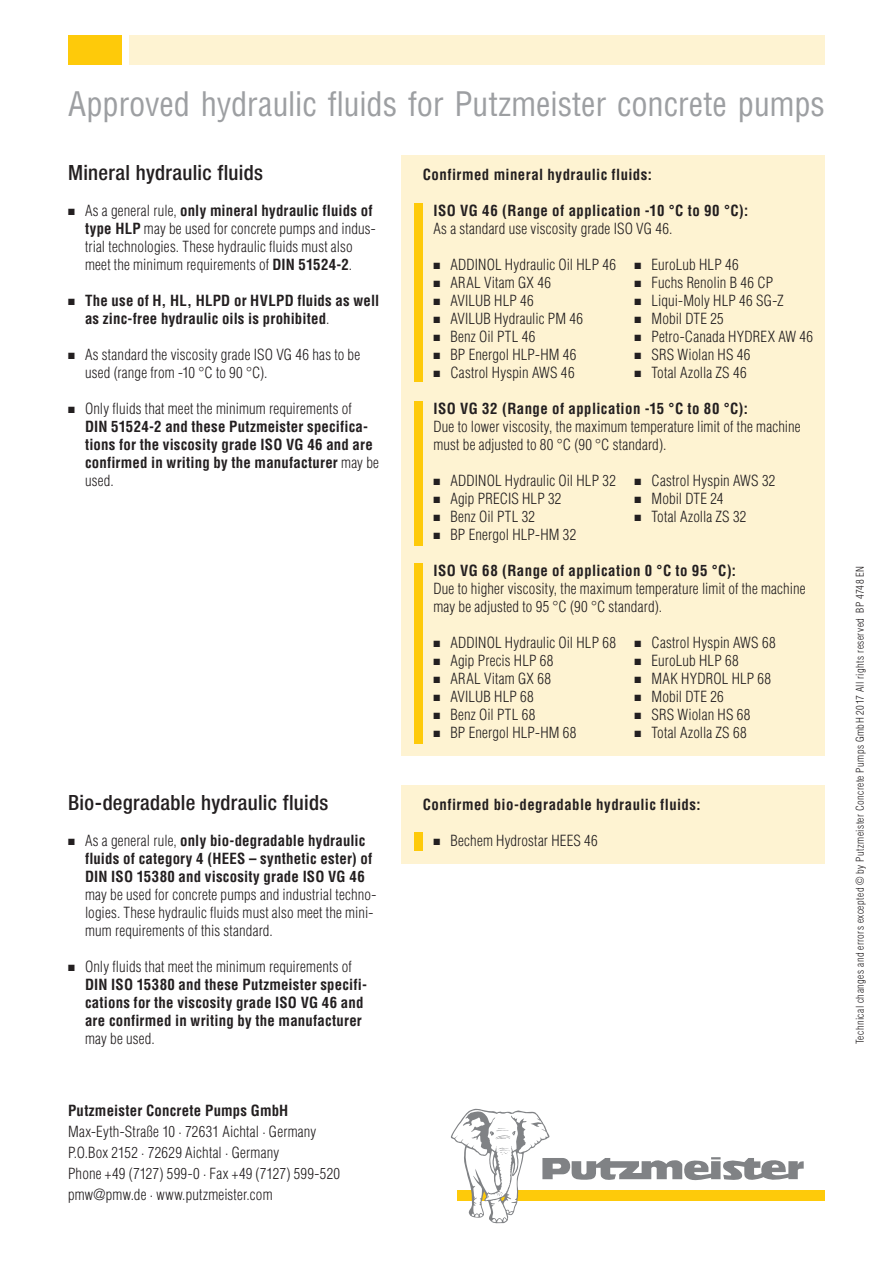
<style>
.page{position:relative;width:893px;height:1263px;background:#fff}
.page>*{position:absolute;margin:0;border:0;box-sizing:border-box;transform-origin:0 0}
.Headline_grau{font:condensed 33px "Helvetica LT Std";letter-spacing:-.005em;color:#9d9fa2}
.Subline_Auf_einen_B{font:500 condensed 21px "Helvetica Neue LT Pro";letter-spacing:.015em;color:#231f20}
.Copytext{font:300 condensed 15px/18px "Helvetica LT Std";letter-spacing:.01em;color:#231f20}
.Auf_einen_Blick{font:700 condensed 15px/18px "Helvetica LT Std";letter-spacing:.015em;color:#231f20}
.Copytext-2{font:700 condensed 15px "Helvetica LT Std";letter-spacing:.015em;color:#231f20}
.Fußzeile{font:300 condensed 10.5px "Helvetica LT Std";letter-spacing:.045em;color:#231f20}
.s1{font-weight:700}
.s2{font-weight:300}
</style>
<div class="page">
<div style="left:402px;top:155px;width:423px;height:601px;background:#fef3d2"></div>
<div style="left:402px;top:785px;width:423px;height:79px;background:#fef3d2"></div>
<div style="left:130px;top:35px;width:695px;height:30px;background:#fef3d2"></div>
<div style="left:68px;top:35px;width:53px;height:30px;background:#feca0a"></div>
<div style="left:458px;top:1190px;width:367px;height:10px;background:#feca0a"></div>
<svg style="left:451px;top:1109px;width:353px;height:114px"></svg>
<div style="left:414px;top:203px;width:9px;height:179px;background:#feca0a"></div>
<div style="left:414px;top:401px;width:9px;height:144px;background:#feca0a"></div>
<div style="left:414px;top:563px;width:9px;height:180px;background:#feca0a"></div>
<div style="left:414px;top:832px;width:9px;height:18px;background:#feca0a"></div>
<p class="Headline_grau" style="left:68px;top:83px;width:758px">Approved hydraulic fluids for Putzmeister concrete pumps</p>
<p class="Subline_Auf_einen_B" style="left:68px;top:160px;width:196px">Mineral hydraulic fluids</p>
<p class="Copytext" style="left:85px;top:201px;width:292px;text-indent:-17px">■ As a general rule, <span class="s1">only mineral hydraulic fluids of type HLP</span> may be used for concrete pumps and indus&shy;trial technologies. These hydraulic fluids must also meet the minimum requirements of <span class="s1">DIN 51524-2</span>.</p>
<p class="Auf_einen_Blick" style="left:85px;top:291px;width:296px;text-indent:-17px">■ The use of H, HL, HLPD or HVLPD fluids as well as zinc-free hydraulic oils is prohibited<span class="s2">.</span></p>
<p class="Copytext" style="left:85px;top:345px;width:277px;text-indent:-17px">■ As standard the viscosity grade ISO VG 46 has to be used (range from -10 °C to 90 °C).</p>
<p class="Auf_einen_Blick" style="left:85px;top:399px;width:295px;text-indent:-17px">■ <span class="s2">Only fluids that meet the minimum requirements of<br></span>DIN 51524-2 and these Putzmeister specifica&shy;tions for the viscosity grade ISO VG 46 and are confirmed in writing by the manufacturer <span class="s2">may be used.</span></p>
<p class="Subline_Auf_einen_B" style="left:68px;top:790px;width:262px">Bio-degradable hydraulic fluids</p>
<p class="Copytext" style="left:85px;top:831px;width:293px;text-indent:-17px">■ As a general rule, <span class="s1">only bio-degradable hydraulic fluids of category 4 (HEES – synthetic ester) of DIN ISO 15380 and viscosity grade ISO VG 46 </span>may be used for concrete pumps and industrial techno&shy;logies. These hydraulic fluids must also meet the mini&shy;mum requirements of this standard.</p>
<p class="Auf_einen_Blick" style="left:85px;top:957px;width:283px;text-indent:-17px">■ <span class="s2">Only fluids that meet the minimum requirements of </span>DIN ISO 15380 and these Putzmeister specifi&shy;cations for the viscosity grade ISO VG 46 and are confirmed in writing by the manufacturer <span class="s2">may be used.</span></p>
<p class="Copytext-2" style="left:68px;top:1101px;width:222px">Putzmeister Concrete Pumps GmbH</p>
<p class="Copytext" style="left:68px;top:1123px;width:250px">Max-Eyth-Straße 10 · 72631 Aichtal · Germany</p>
<p class="Copytext" style="left:68px;top:1144px;width:213px">P.O.Box 2152 · 72629 Aichtal · Germany</p>
<p class="Copytext" style="left:68px;top:1165px;width:274px">Phone +49 (7127) 599-0 · Fax +49 (7127) 599-520</p>
<p class="Copytext" style="left:68px;top:1186px;width:206px">pmw@pmw.de · www.putzmeister.com</p>
<p class="Auf_einen_Blick" style="left:423px;top:165px;width:231px">Confirmed mineral hydraulic fluids:</p>
<p class="Auf_einen_Blick" style="left:433px;top:201px;width:316px">ISO VG 46 (Range of application -10 °C to 90 °C):</p>
<p class="Copytext" style="left:433px;top:219px;width:240px">As a standard use viscosity grade ISO VG 46.</p>
<p class="Copytext" style="left:433px;top:255px;width:184px">■ ADDINOL Hydraulic Oil HLP 46</p>
<p class="Copytext" style="left:433px;top:273px;width:119px">■ ARAL Vitam GX 46</p>
<p class="Copytext" style="left:433px;top:291px;width:102px">■ AVILUB HLP 46</p>
<p class="Copytext" style="left:433px;top:309px;width:151px">■ AVILUB Hydraulic PM 46</p>
<p class="Copytext" style="left:433px;top:327px;width:103px">■ Benz Oil PTL 46</p>
<p class="Copytext" style="left:433px;top:345px;width:144px">■ BP Energol HLP-HM 46</p>
<p class="Copytext" style="left:433px;top:363px;width:143px">■ Castrol Hyspin AWS 46</p>
<p class="Copytext" style="left:634px;top:255px;width:106px">■ EuroLub HLP 46</p>
<p class="Copytext" style="left:634px;top:273px;width:140px">■ Fuchs Renolin B 46 CP</p>
<p class="Copytext" style="left:634px;top:291px;width:151px">■ Liqui-Moly HLP 46 SG-Z</p>
<p class="Copytext" style="left:634px;top:309px;width:91px">■ Mobil DTE 25</p>
<p class="Copytext" style="left:634px;top:327px;width:180px">■ Petro-Canada HYDREX AW 46</p>
<p class="Copytext" style="left:634px;top:345px;width:117px">■ SRS Wiolan HS 46</p>
<p class="Copytext" style="left:634px;top:363px;width:114px">■ Total Azolla ZS 46</p>
<p class="Auf_einen_Blick" style="left:433px;top:399px;width:316px">ISO VG 32 (Range of application -15 °C to 80 °C):</p>
<p class="Copytext" style="left:433px;top:417px;width:369px">Due to lower viscosity, the maximum temperature limit of the machine must be adjusted to 80 °C (90 °C standard).</p>
<p class="Copytext" style="left:433px;top:471px;width:184px">■ ADDINOL Hydraulic Oil HLP 32</p>
<p class="Copytext" style="left:433px;top:489px;width:130px">■ Agip PRECIS HLP 32</p>
<p class="Copytext" style="left:433px;top:507px;width:103px">■ Benz Oil PTL 32</p>
<p class="Copytext" style="left:433px;top:525px;width:144px">■ BP Energol HLP-HM 32</p>
<p class="Copytext" style="left:634px;top:471px;width:143px">■ Castrol Hyspin AWS 32</p>
<p class="Copytext" style="left:634px;top:489px;width:90px">■ Mobil DTE 24</p>
<p class="Copytext" style="left:634px;top:507px;width:114px">■ Total Azolla ZS 32</p>
<p class="Auf_einen_Blick" style="left:433px;top:561px;width:304px">ISO VG 68 (Range of application 0 °C to 95 °C):</p>
<p class="Copytext" style="left:433px;top:579px;width:374px">Due to higher viscosity, the maximum temperature limit of the machine may be adjusted to 95 °C (90 °C standard).</p>
<p class="Copytext" style="left:433px;top:633px;width:184px">■ ADDINOL Hydraulic Oil HLP 68</p>
<p class="Copytext" style="left:433px;top:651px;width:122px">■ Agip Precis HLP 68</p>
<p class="Copytext" style="left:433px;top:669px;width:119px">■ ARAL Vitam GX 68</p>
<p class="Copytext" style="left:433px;top:687px;width:102px">■ AVILUB HLP 68</p>
<p class="Copytext" style="left:433px;top:705px;width:103px">■ Benz Oil PTL 68</p>
<p class="Copytext" style="left:433px;top:723px;width:144px">■ BP Energol HLP-HM 68</p>
<p class="Copytext" style="left:634px;top:633px;width:143px">■ Castrol Hyspin AWS 68</p>
<p class="Copytext" style="left:634px;top:651px;width:106px">■ EuroLub HLP 68</p>
<p class="Copytext" style="left:634px;top:669px;width:138px">■ MAK HYDROL HLP 68</p>
<p class="Copytext" style="left:634px;top:687px;width:91px">■ Mobil DTE 26</p>
<p class="Copytext" style="left:634px;top:705px;width:117px">■ SRS Wiolan HS 68</p>
<p class="Copytext" style="left:634px;top:723px;width:114px">■ Total Azolla ZS 68</p>
<p class="Auf_einen_Blick" style="left:423px;top:795px;width:279px">Confirmed bio-degradable hydraulic fluids:</p>
<p class="Copytext" style="left:433px;top:831px;width:166px">■ Bechem Hydrostar HEES 46</p>
<p class="Fußzeile" style="left:854px;top:1044px;width:480px;rotate:-90deg">Technical changes and errors excepted © by Putzmeister Concrete Pumps GmbH 2017 All rights reserved BP 4748 EN</p>
</div>
